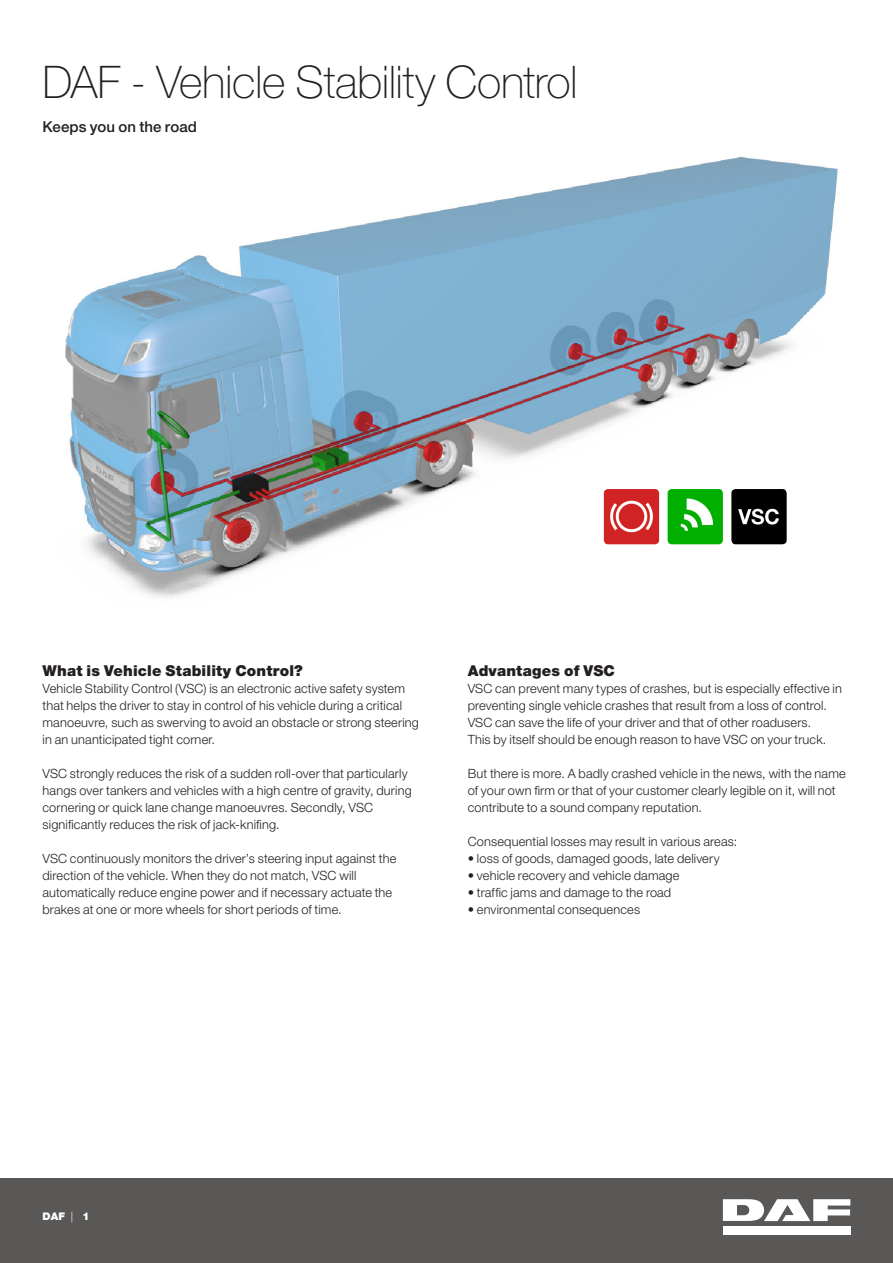
<style>
.page{position:relative;width:893px;height:1263px;background:#fff}
.page>*{position:absolute;margin:0;border:0;box-sizing:border-box;transform-origin:0 0}
._02_Chapeau{font:100 45px "Helvetica Neue LT Pro";letter-spacing:-.01em;color:#231f20}
._05_Tussenkop{font:900 15px "Helvetica Neue LT Pro";letter-spacing:.01em;color:#231f20}
._03_Intro{font:500 15px "Helvetica Neue LT Pro";letter-spacing:.005em;color:#231f20}
._04_Tekst{font:300 12.75px/17px "Helvetica Neue LT Pro";letter-spacing:.015em;color:#231f20}
._07_Paginacijfer{font:900 10.5px "Helvetica Neue LT Pro";color:#fff}
.s1{font-weight:300}
</style>
<div class="page">
<img style="left:65px;top:156px;width:773px;height:442px">
<img style="left:604px;top:489px;width:55px;height:55px">
<img style="left:668px;top:489px;width:55px;height:55px">
<img style="left:731px;top:489px;width:56px;height:55px">
<div style="left:0;top:1178px;width:893px;height:85px;background:#5a5757"></div>
<div style="left:723px;top:1226px;width:127px;height:8px;background:#fff"></div>
<svg style="left:723px;top:1199px;width:127px;height:22px"></svg>
<p class="_02_Chapeau" style="left:43px;top:56px;width:537px">DAF - Vehicle Stability Control</p>
<p class="_03_Intro" style="left:43px;top:118px;width:156px">Keeps you on the road</p>
<p class="_05_Tussenkop" style="left:43px;top:662px;width:262px">What is Vehicle Stability Control?</p>
<p class="_04_Tekst" style="left:43px;top:680px;width:378px">Vehicle Stability Control (VSC) is an electronic active safety system that helps the driver to stay in control of his vehicle during a critical manoeuvre, such as swerving to avoid an obstacle or strong steering in an unanticipated tight corner.</p>
<p class="_04_Tekst" style="left:43px;top:765px;width:371px">VSC strongly reduces the risk of a sudden roll-over that particularly hangs over tankers and vehicles with a high centre of gravity, during cornering or quick lane change manoeuvres. Secondly, VSC significantly reduces the risk of jack-knifing.</p>
<p class="_04_Tekst" style="left:43px;top:850px;width:355px">VSC continuously monitors the driver’s steering input against the direction of the vehicle. When they do not match, VSC will automatically reduce engine power and if necessary actuate the brakes at one or more wheels for short periods of time.</p>
<p class="_05_Tussenkop" style="left:468px;top:662px;width:149px">Advantages of VSC</p>
<p class="_04_Tekst" style="left:468px;top:680px;width:376px">VSC can prevent many types of crashes, but is especially effective in preventing single vehicle crashes that result from a loss of control.</p>
<p class="_04_Tekst" style="left:468px;top:714px;width:360px">VSC can save the life of your driver and that of other roadusers.<br>This by itself should be enough reason to have VSC on your truck.</p>
<p class="_04_Tekst" style="left:468px;top:765px;width:380px">But there is more. A badly crashed vehicle in the news, with the name of your own firm or that of your customer clearly legible on it, will not contribute to a sound company reputation.</p>
<p class="_04_Tekst" style="left:468px;top:833px;width:271px">Consequential losses may result in various areas:</p>
<p class="_04_Tekst" style="left:468px;top:850px;width:253px">• loss of goods, damaged goods, late delivery</p>
<p class="_04_Tekst" style="left:468px;top:867px;width:213px">• vehicle recovery and vehicle damage</p>
<p class="_04_Tekst" style="left:468px;top:884px;width:205px">• traffic jams and damage to the road</p>
<p class="_04_Tekst" style="left:468px;top:901px;width:174px">• environmental consequences</p>
<p class="_07_Paginacijfer" style="left:43px;top:1210px;width:48px">DAF <span class="s1">|</span> 1</p>
</div>
